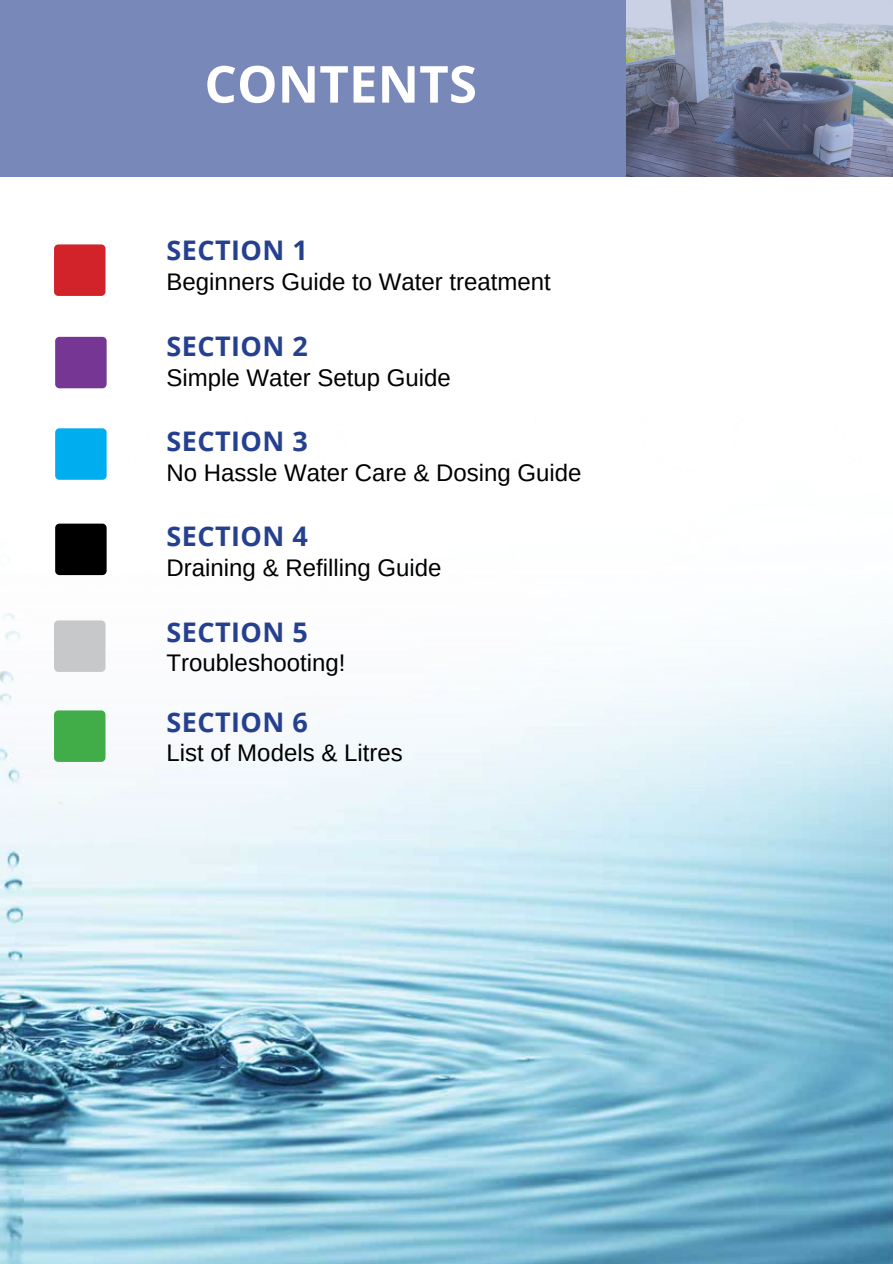
<style>
.page{position:relative;width:893px;height:1264px;background:#fff}
.page>*{position:absolute;margin:0;border:0;box-sizing:border-box;transform-origin:0 0}
.t1{font:700 51px "Open Sans";color:#fff}
.t2{font:700 27px "Open Sans";letter-spacing:.015em;color:#25408f}
.t3{font:24px "Arimo";color:#000}
</style>
<div class="page">
<img style="left:0;top:575px;width:892px;height:688px">
<div style="left:0;top:0;width:892px;height:176px;background:#7788b9"></div>
<img style="left:626px;top:0;width:266px;height:177px">
<div style="left:54px;top:244px;width:51px;height:52px;background:#d2232a"></div>
<div style="left:54px;top:620px;width:51px;height:52px;background:#c7c8ca"></div>
<div style="left:54px;top:710px;width:51px;height:52px;background:#41ad49"></div>
<div style="left:55px;top:337px;width:52px;height:51px;background:#753694"></div>
<div style="left:55px;top:523px;width:52px;height:52px;background:#000"></div>
<svg style="left:55px;top:428px;width:52px;height:52px;background:#06b0ef"></svg>
<h2 class="t1" style="left:204px;top:48px;width:274px">CONTENTS</h2>
<p class="t2" style="left:166px;top:231px;width:143px">SECTION 1</p>
<h2 class="t3" style="left:166px;top:268px;width:386px">Beginners Guide to Water treatment</h2>
<h2 class="t2" style="left:166px;top:327px;width:143px">SECTION 2</h2>
<p class="t3" style="left:166px;top:364px;width:286px">Simple Water Setup Guide</p>
<p class="t2" style="left:166px;top:422px;width:143px">SECTION 3</p>
<p class="t3" style="left:166px;top:459px;width:416px">No Hassle Water Care &amp; Dosing Guide</p>
<h2 class="t2" style="left:166px;top:517px;width:143px">SECTION 4</h2>
<h2 class="t3" style="left:166px;top:554px;width:276px">Draining &amp; Refilling Guide</h2>
<p class="t2" style="left:166px;top:612px;width:143px">SECTION 5</p>
<h2 class="t3" style="left:166px;top:649px;width:180px">Troubleshooting!</h2>
<p class="t2" style="left:166px;top:702px;width:143px">SECTION 6</p>
<p class="t3" style="left:166px;top:739px;width:238px">List of Models &amp; Litres</p>
</div>
